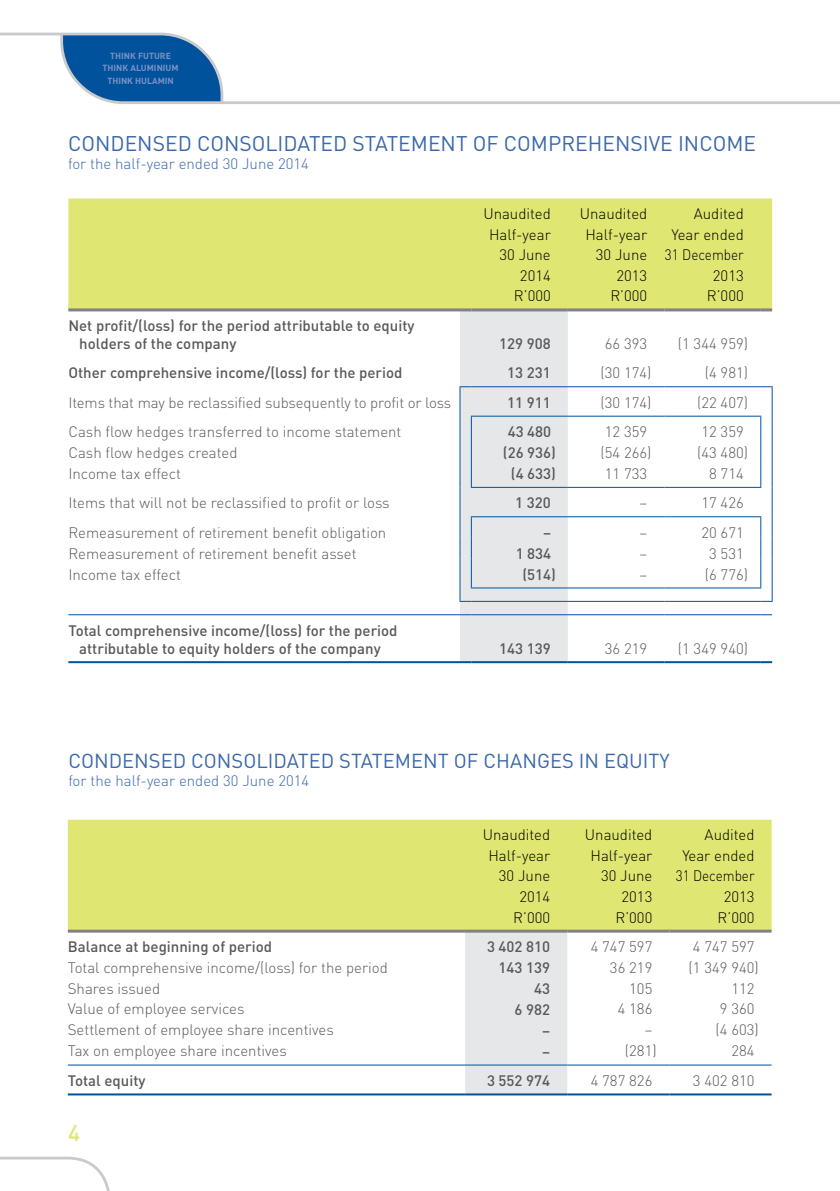
<style>
.page{position:relative;width:840px;height:1191px;background:#fff}
.page>*{position:absolute;margin:0;border:0;box-sizing:border-box;transform-origin:0 0}
.t1{font:500 22.4px "DIN";color:#dfe672}
.t2{font:21px "DIN";color:#3a68aa}
.t3{font:20px "DIN";color:#3a68aa}
.t4{font:300 15px "DIN";color:#58595b}
.t5{font:500 15px/18px "DIN";color:#58595b}
.t6{font:300 15px "DIN";color:#000}
.t7{font:300 15px "DIN";color:#3a68aa}
.t8{font:300 15px "DIN";color:#000;scale:.9 1}
.t9{font:700 8.8px/12.8px "DIN";color:#7c91c4;text-align:center}
</style>
<div class="page">
<svg style="left:0;top:1156px;width:110px;height:35px"></svg>
<svg style="left:225px;top:101px;width:614px;height:3px;background:#cecfd0"></svg>
<svg style="left:0;top:32px;width:225px;height:72px"></svg>
<div style="left:68px;top:198px;width:703px;height:110px;background:#dfe672"></div>
<hr style="left:567px;top:601px;width:97px;height:1px;background:#00529c">
<hr style="left:664px;top:601px;width:96px;height:1px;background:#00529c">
<hr style="left:68px;top:614px;width:391px;height:1px;background:#00529c">
<hr style="left:567px;top:614px;width:97px;height:1px;background:#00529c">
<hr style="left:664px;top:614px;width:96px;height:1px;background:#00529c">
<hr style="left:68px;top:661px;width:391px;height:2px;background:#00529c">
<hr style="left:567px;top:661px;width:97px;height:2px;background:#00529c">
<hr style="left:664px;top:661px;width:96px;height:2px;background:#00529c">
<svg style="left:760px;top:661px;width:11px;height:2px"></svg>
<hr style="left:567px;top:386px;width:97px;height:1px;background:#00529c">
<hr style="left:664px;top:386px;width:96px;height:1px;background:#00529c">
<hr style="left:771px;top:487px;width:1px;height:30px;background:#00529c">
<hr style="left:567px;top:416px;width:97px;height:1px;background:#00529c">
<hr style="left:664px;top:416px;width:96px;height:1px;background:#00529c">
<svg style="left:759px;top:386px;width:13px;height:101px"></svg>
<hr style="left:567px;top:487px;width:97px;height:1px;background:#00529c">
<hr style="left:664px;top:487px;width:96px;height:1px;background:#00529c">
<hr style="left:567px;top:516px;width:97px;height:1px;background:#00529c">
<hr style="left:664px;top:516px;width:96px;height:1px;background:#00529c">
<hr style="left:567px;top:587px;width:97px;height:1px;background:#00529c">
<hr style="left:664px;top:587px;width:96px;height:1px;background:#00529c">
<svg style="left:759px;top:517px;width:13px;height:85px"></svg>
<hr style="left:68px;top:308px;width:391px;height:3px;background:#808285">
<svg style="left:459px;top:308px;width:108px;height:355px;background:#dce0e5"></svg>
<hr style="left:471px;top:308px;width:96px;height:3px;background:#808285">
<hr style="left:567px;top:308px;width:97px;height:3px;background:#808285">
<hr style="left:664px;top:308px;width:96px;height:3px;background:#808285">
<svg style="left:760px;top:308px;width:11px;height:3px"></svg>
<div style="left:68px;top:819px;width:703px;height:110px;background:#dfe672"></div>
<div style="left:465px;top:932px;width:102px;height:161px;background:#e6e7e8"></div>
<hr style="left:68px;top:929px;width:397px;height:3px;background:#808285">
<hr style="left:465px;top:929px;width:102px;height:3px;background:#808285">
<hr style="left:567px;top:929px;width:102px;height:3px;background:#808285">
<hr style="left:669px;top:929px;width:102px;height:3px;background:#808285">
<hr style="left:68px;top:1064px;width:397px;height:1px;background:#00529c">
<hr style="left:465px;top:1064px;width:102px;height:1px;background:#00529c">
<hr style="left:567px;top:1064px;width:102px;height:1px;background:#00529c">
<hr style="left:669px;top:1064px;width:102px;height:1px;background:#00529c">
<hr style="left:68px;top:1093px;width:397px;height:2px;background:#00529c">
<hr style="left:465px;top:1093px;width:102px;height:2px;background:#00529c">
<hr style="left:567px;top:1093px;width:102px;height:2px;background:#00529c">
<hr style="left:669px;top:1093px;width:102px;height:2px;background:#00529c">
<p class="t9" style="left:102px;top:49px;width:77px">THINK FUTURE<br>THINK ALUMINIUM<br>THINK HULAMIN</p>
<h2 class="t2" style="left:68px;top:130px;width:689px">CONDENSED CONSOLIDATED STATEMENT OF COMPREHENSIVE INCOME</h2>
<p class="t7" style="left:68px;top:154px;width:242px">for the half-year ended 30 June 2014</p>
<p class="t6" style="left:483px;top:204px;width:69px">Unaudited</p>
<p class="t6" style="left:579px;top:204px;width:69px">Unaudited</p>
<p class="t6" style="left:693px;top:204px;width:51px">Audited</p>
<p class="t6" style="left:488px;top:225px;width:63px">Half-year</p>
<p class="t6" style="left:585px;top:225px;width:63px">Half-year</p>
<p class="t6" style="left:671px;top:225px;width:74px">Year ended</p>
<p class="t6" style="left:499px;top:246px;width:53px">30 June</p>
<p class="t6" style="left:595px;top:246px;width:149px">30 June 31 December</p>
<p class="t6" style="left:519px;top:266px;width:32px">2014</p>
<p class="t6" style="left:616px;top:266px;width:32px">2013</p>
<p class="t6" style="left:712px;top:266px;width:32px">2013</p>
<p class="t6" style="left:513px;top:287px;width:38px">R’000</p>
<p class="t6" style="left:610px;top:287px;width:38px">R’000</p>
<p class="t6" style="left:706px;top:287px;width:38px">R’000</p>
<p class="t5" style="left:79px;top:316px;width:336px;text-indent:-11px">Net profit/(loss) for the period attributable to equity holders of the company</p>
<p class="t5" style="left:499px;top:334px;width:53px">129 908</p>
<p class="t4" style="left:604px;top:334px;width:44px">66 393</p>
<p class="t4" style="left:677px;top:334px;width:72px">(1 344 959)</p>
<p class="t5" style="left:68px;top:363px;width:335px">Other comprehensive income/(loss) for the period</p>
<p class="t5" style="left:507px;top:363px;width:45px">13 231</p>
<p class="t4" style="left:600px;top:364px;width:52px">(30 174)</p>
<p class="t4" style="left:704px;top:364px;width:45px">(4 981)</p>
<p class="t4" style="left:68px;top:393px;width:384px">Items that may be reclassified subsequently to profit or loss</p>
<p class="t5" style="left:507px;top:393px;width:45px">11 911</p>
<p class="t4" style="left:600px;top:393px;width:52px">(30 174)</p>
<p class="t4" style="left:696px;top:393px;width:52px">(22 407)</p>
<p class="t4" style="left:68px;top:422px;width:334px">Cash flow hedges transferred to income statement</p>
<p class="t5" style="left:507px;top:422px;width:45px">43 480</p>
<p class="t4" style="left:604px;top:422px;width:44px">12 359</p>
<p class="t4" style="left:701px;top:422px;width:44px">12 359</p>
<p class="t4" style="left:68px;top:443px;width:170px">Cash flow hedges created</p>
<p class="t5" style="left:502px;top:443px;width:55px">(26 936)</p>
<p class="t4" style="left:600px;top:443px;width:52px">(54 266)</p>
<p class="t4" style="left:696px;top:443px;width:52px">(43 480)</p>
<p class="t4" style="left:68px;top:464px;width:114px">Income tax effect</p>
<p class="t5" style="left:510px;top:464px;width:47px">(4 633)</p>
<p class="t4" style="left:604px;top:464px;width:44px">11 733</p>
<p class="t4" style="left:708px;top:464px;width:36px">8 714</p>
<p class="t4" style="left:68px;top:493px;width:322px">Items that will not be reclassified to profit or loss</p>
<p class="t5" style="left:515px;top:493px;width:37px">1 320</p>
<p class="t4" style="left:639px;top:493px;width:9px">–</p>
<p class="t4" style="left:701px;top:493px;width:44px">17 426</p>
<p class="t4" style="left:68px;top:523px;width:319px">Remeasurement of retirement benefit obligation</p>
<p class="t5" style="left:543px;top:523px;width:9px">–</p>
<p class="t4" style="left:639px;top:523px;width:9px">–</p>
<p class="t4" style="left:701px;top:523px;width:44px">20 671</p>
<p class="t4" style="left:68px;top:544px;width:289px">Remeasurement of retirement benefit asset</p>
<p class="t5" style="left:515px;top:543px;width:37px">1 834</p>
<p class="t4" style="left:639px;top:544px;width:9px">–</p>
<p class="t4" style="left:708px;top:544px;width:36px">3 531</p>
<p class="t4" style="left:68px;top:565px;width:114px">Income tax effect</p>
<p class="t5" style="left:522px;top:564px;width:35px">(514)</p>
<p class="t4" style="left:639px;top:565px;width:9px">–</p>
<p class="t4" style="left:704px;top:565px;width:45px">(6 776)</p>
<p class="t5" style="left:68px;top:621px;width:330px;text-align:center">Total comprehensive income/(loss) for the period attributable to equity holders of the company</p>
<p class="t5" style="left:499px;top:639px;width:53px">143 139</p>
<p class="t4" style="left:604px;top:639px;width:44px">36 219</p>
<p class="t4" style="left:677px;top:639px;width:72px">(1 349 940)</p>
<h3 class="t3" style="left:68px;top:748px;width:602px">CONDENSED CONSOLIDATED STATEMENT OF CHANGES IN EQUITY</h3>
<p class="t7" style="left:68px;top:771px;width:242px">for the half-year ended 30 June 2014</p>
<p class="t6" style="left:482px;top:825px;width:69px">Unaudited</p>
<p class="t6" style="left:584px;top:825px;width:69px">Unaudited</p>
<p class="t6" style="left:704px;top:825px;width:51px">Audited</p>
<p class="t6" style="left:488px;top:846px;width:63px">Half-year</p>
<p class="t6" style="left:590px;top:846px;width:63px">Half-year</p>
<p class="t6" style="left:682px;top:846px;width:74px">Year ended</p>
<p class="t6" style="left:498px;top:867px;width:53px">30 June</p>
<p class="t6" style="left:600px;top:867px;width:53px">30 June</p>
<p class="t8" style="left:675px;top:867px;width:89px">31 December</p>
<p class="t6" style="left:519px;top:887px;width:32px">2014</p>
<p class="t6" style="left:621px;top:887px;width:32px">2013</p>
<p class="t6" style="left:723px;top:887px;width:32px">2013</p>
<p class="t6" style="left:513px;top:908px;width:38px">R’000</p>
<p class="t6" style="left:615px;top:908px;width:38px">R’000</p>
<p class="t6" style="left:717px;top:908px;width:38px">R’000</p>
<p class="t5" style="left:68px;top:937px;width:206px">Balance at beginning of period</p>
<p class="t5" style="left:486px;top:937px;width:65px">3 402 810</p>
<p class="t4" style="left:590px;top:937px;width:63px">4 747 597</p>
<p class="t4" style="left:692px;top:937px;width:63px">4 747 597</p>
<p class="t4" style="left:68px;top:958px;width:321px">Total comprehensive income/(loss) for the period</p>
<p class="t5" style="left:498px;top:958px;width:53px">143 139</p>
<p class="t4" style="left:609px;top:958px;width:44px">36 219</p>
<p class="t4" style="left:688px;top:958px;width:72px">(1 349 940)</p>
<p class="t4" style="left:68px;top:979px;width:94px">Shares issued</p>
<p class="t5" style="left:534px;top:979px;width:17px">43</p>
<p class="t4" style="left:629px;top:979px;width:25px">105</p>
<p class="t4" style="left:731px;top:979px;width:25px">112</p>
<p class="t4" style="left:68px;top:999px;width:178px">Value of employee services</p>
<p class="t5" style="left:514px;top:999px;width:37px">6 982</p>
<p class="t4" style="left:617px;top:999px;width:36px">4 186</p>
<p class="t4" style="left:719px;top:999px;width:36px">9 360</p>
<p class="t4" style="left:68px;top:1020px;width:267px">Settlement of employee share incentives</p>
<p class="t5" style="left:542px;top:1020px;width:9px">–</p>
<p class="t4" style="left:644px;top:1020px;width:9px">–</p>
<p class="t4" style="left:715px;top:1020px;width:45px">(4 603)</p>
<p class="t4" style="left:68px;top:1041px;width:220px">Tax on employee share incentives</p>
<p class="t5" style="left:542px;top:1041px;width:9px">–</p>
<p class="t4" style="left:624px;top:1041px;width:33px">(281)</p>
<p class="t4" style="left:731px;top:1041px;width:25px">284</p>
<p class="t5" style="left:68px;top:1071px;width:79px">Total equity</p>
<p class="t5" style="left:486px;top:1071px;width:65px">3 552 974</p>
<p class="t4" style="left:590px;top:1071px;width:63px">4 787 826</p>
<p class="t4" style="left:692px;top:1071px;width:63px">3 402 810</p>
<h1 class="t1" style="left:68px;top:1119px;width:13px">4</h1>
</div>
